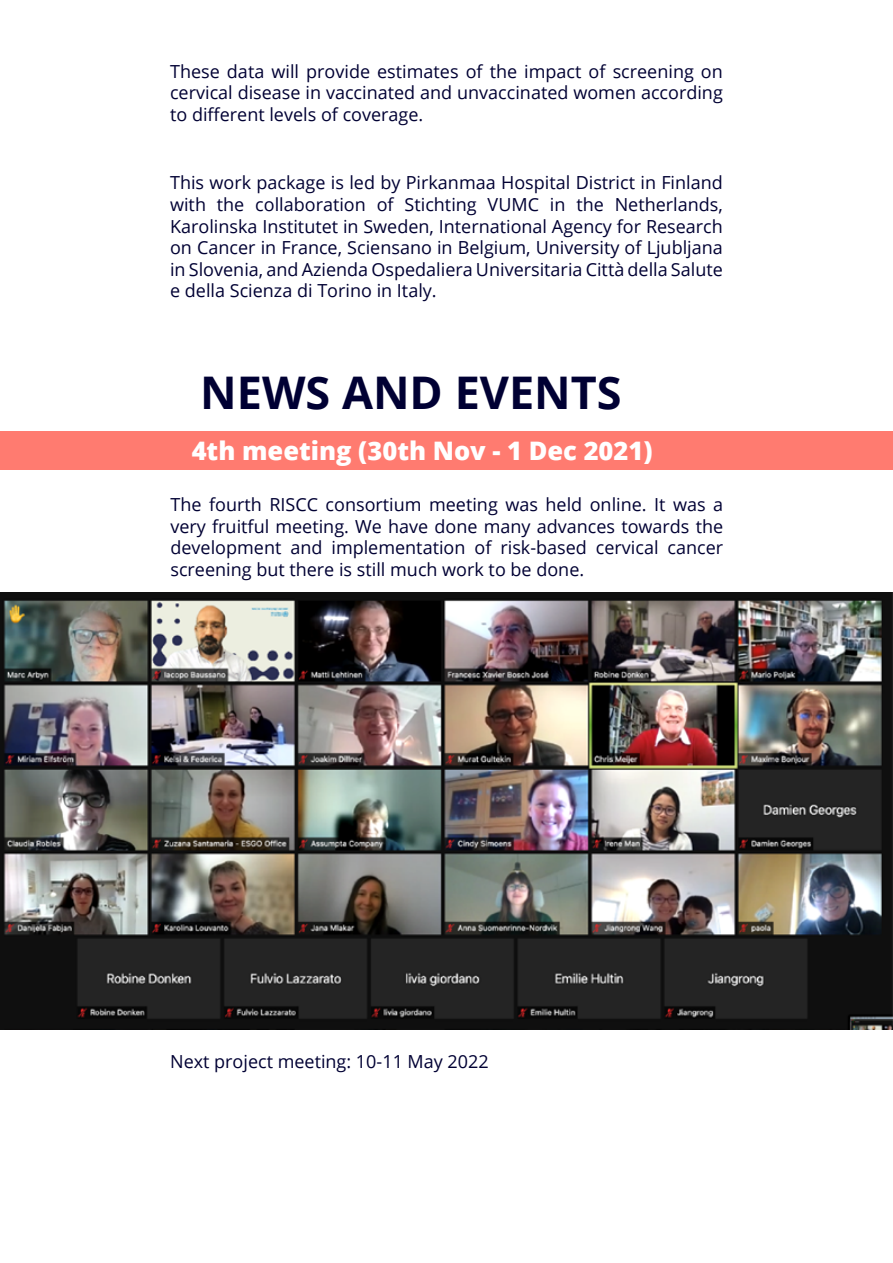
<style>
.page{position:relative;width:893px;height:1263px;background:#fff}
.page>*{position:absolute;margin:0;border:0;box-sizing:border-box;transform-origin:0 0}
.t1{font:700 45px "Open Sans";color:#003}
.t2{font:800 25.5px "Open Sans";color:#fff}
.t3{font:18px/21.6px "Open Sans";color:#003;text-align:justify}
</style>
<div class="page">
<div style="left:0;top:432px;width:893px;height:38px;background:#ff7b70"></div>
<img style="left:0;top:592px;width:893px;height:437px">
<p class="t3" style="left:170px;top:60px;width:554px">These data will provide estimates of the impact of screening on cervical disease in vaccinated and unvaccinated women according to different levels of coverage.</p>
<p class="t3" style="left:170px;top:172px;width:554px">This work package is led by Pirkanmaa Hospital District in Finland with the collaboration of Stichting VUMC in the Netherlands, Karolinska Institutet in Sweden, International Agency for Research on Cancer in France, Sciensano in Belgium, University of Ljubljana in Slovenia, and Azienda Ospedaliera Universitaria Città della Salute e della Scienza di Torino in Italy.</p>
<h1 class="t1" style="left:200px;top:360px;width:423px">NEWS AND EVENTS</h1>
<h2 class="t2" style="left:192px;top:431px;width:462px">4th meeting (30th Nov - 1 Dec 2021)</h2>
<p class="t3" style="left:170px;top:493px;width:554px">The fourth RISCC consortium meeting was held online. It was a very fruitful meeting. We have done many advances towards the development and implementation of risk-based cervical cancer screening but there is still much work to be done.</p>
<p class="t3" style="left:170px;top:1050px;width:320px">Next project meeting: 10-11 May 2022</p>
</div>
